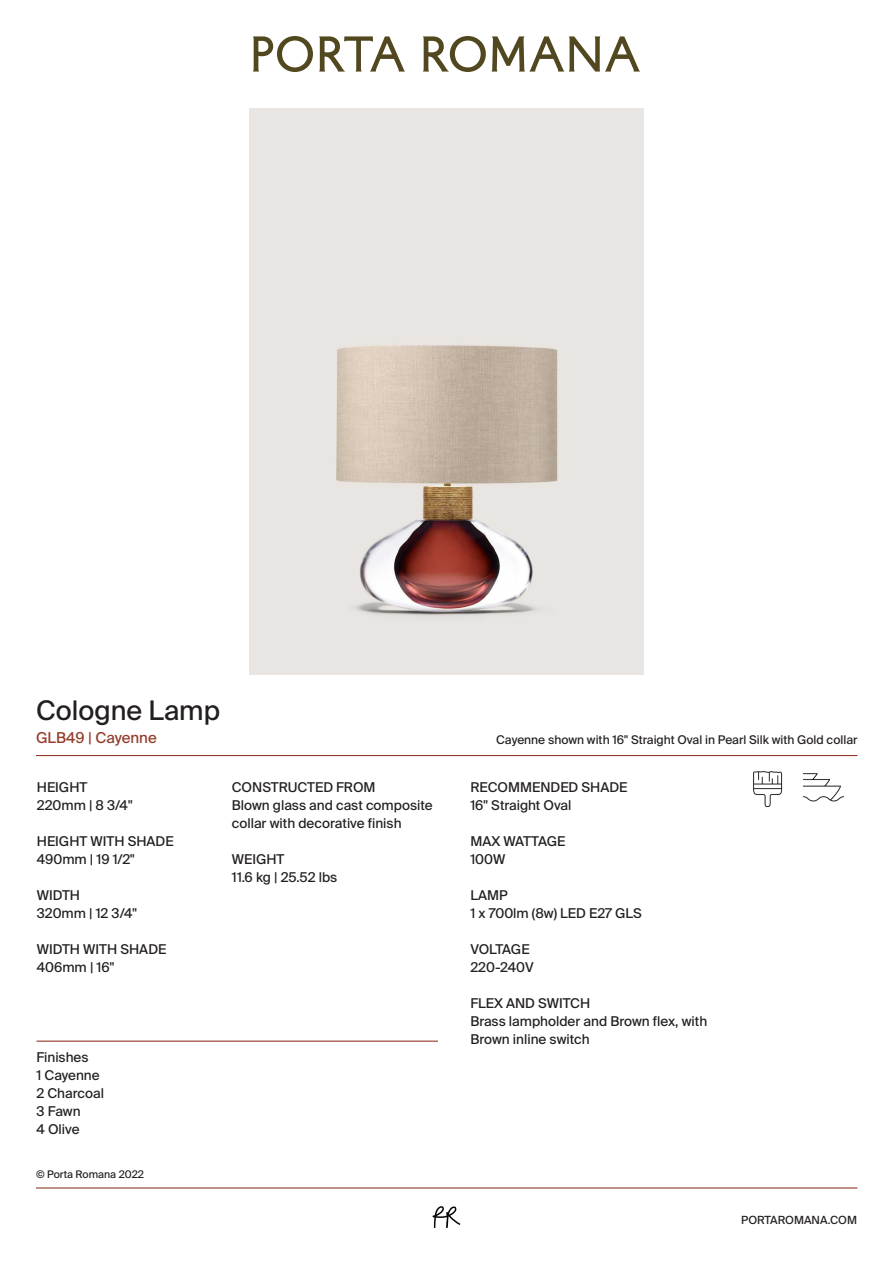
<style>
.page{position:relative;width:893px;height:1263px;background:#fff}
.page>*{position:absolute;margin:0;border:0;box-sizing:border-box;transform-origin:0 0}
.t1{font:27px "Suisse Intl";color:#231f20}
.t2{font:15px "Suisse Intl";color:#943b2a}
.t3{font:13.5px/18px "Suisse Intl";color:#231f20}
.t4{font:12px "Suisse Intl";color:#231f20}
.t5{font:11.25px "Suisse Intl";color:#231f20}
.t6{font:10.5px "Suisse Intl";color:#231f20}
</style>
<div class="page">
<hr style="left:36px;top:755px;width:821px;height:1px;background:#943b2a">
<img style="left:250px;top:108px;width:393px;height:566px">
<svg style="left:253px;top:36px;width:60px;height:36px"></svg>
<svg style="left:319px;top:36px;width:86px;height:36px"></svg>
<svg style="left:423px;top:36px;width:63px;height:36px"></svg>
<svg style="left:492px;top:36px;width:148px;height:36px"></svg>
<hr style="left:36px;top:1040px;width:402px;height:2px;background:#943b2a">
<svg style="left:433px;top:1206px;width:27px;height:22px"></svg>
<hr style="left:36px;top:1187px;width:821px;height:1px;background:#943b2a">
<img style="left:753px;top:772px;width:30px;height:35px">
<img style="left:803px;top:773px;width:40px;height:29px">
<h1 class="t1" style="left:36px;top:695px;width:185px">Cologne Lamp</h1>
<p class="t2" style="left:36px;top:729px;width:122px">GLB49 | Cayenne</p>
<p class="t4" style="left:496px;top:733px;width:363px">Cayenne shown with 16" Straight Oval in Pearl Silk with Gold collar</p>
<p class="t3" style="left:37px;top:778px;width:97px">HEIGHT<br>220mm | 8 3/4"</p>
<p class="t3" style="left:37px;top:832px;width:138px">HEIGHT WITH SHADE<br>490mm | 19 1/2"</p>
<p class="t3" style="left:37px;top:886px;width:101px">WIDTH<br>320mm | 12 3/4"</p>
<p class="t3" style="left:37px;top:940px;width:131px">WIDTH WITH SHADE<br>406mm | 16"</p>
<p class="t3" style="left:36px;top:1048px;width:69px">Finishes<br>1 Cayenne<br>2 Charcoal<br>3 Fawn<br>4 Olive</p>
<p class="t6" style="left:36px;top:1168px;width:109px">© Porta Romana 2022</p>
<p class="t3" style="left:232px;top:778px;width:202px">CONSTRUCTED FROM<br>Blown glass and cast composite collar with decorative finish</p>
<p class="t3" style="left:232px;top:850px;width:107px">WEIGHT<br>11.6 kg | 25.52 lbs</p>
<p class="t3" style="left:470px;top:778px;width:159px">RECOMMENDED SHADE<br>16" Straight Oval</p>
<p class="t3" style="left:470px;top:832px;width:97px">MAX WATTAGE<br>100W</p>
<p class="t3" style="left:470px;top:886px;width:173px">LAMP<br>1 x 700lm (8w) LED E27 GLS</p>
<p class="t3" style="left:470px;top:940px;width:65px">VOLTAGE<br>220-240V</p>
<p class="t3" style="left:470px;top:994px;width:238px">FLEX AND SWITCH<br>Brass lampholder and Brown flex, with<br>Brown inline switch</p>
<p class="t5" style="left:741px;top:1213px;width:117px">PORTAROMANA.COM</p>
</div>
